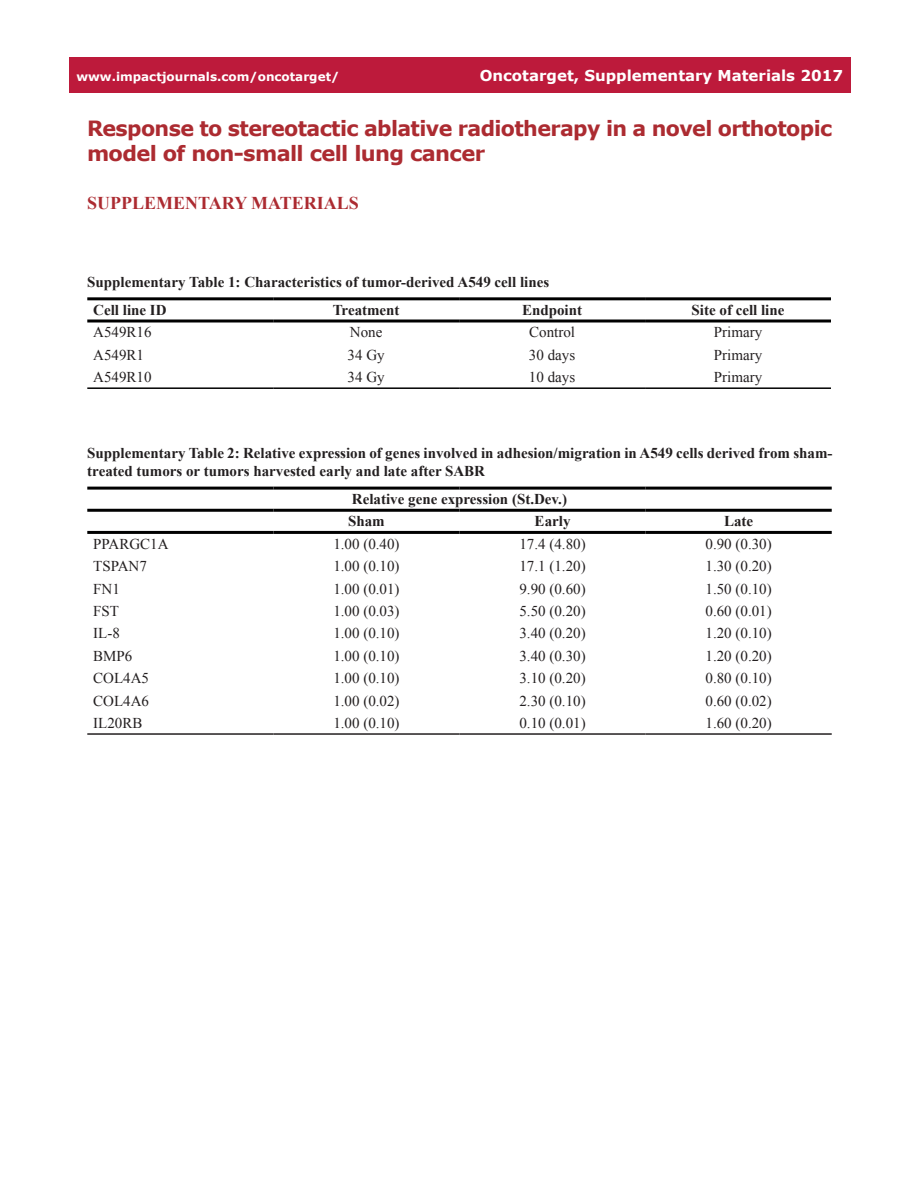
<style>
.page{position:relative;width:918px;height:1188px;background:#fff}
.page>*{position:absolute;margin:0;border:0;box-sizing:border-box;transform-origin:0 0}
.t1{font:700 21px/25.2px "Verdana";letter-spacing:-.03em;color:#ac2b31}
.Heading{font:700 18px "Times New Roman";color:#ac2b31}
.Tabletext{font:15px "Times New Roman";color:#231f20}
.TableHeading{font:700 15px/18px "Times New Roman";color:#231f20}
.Tabletext-2{font:700 15px "Times New Roman";color:#231f20}
.t2{font:700 15px "Verdana";color:#fff}
.t3{font:700 12px "Verdana";color:#fff}
</style>
<div class="page">
<div style="left:69px;top:57px;width:781px;height:36px;background:#bd1a3b"></div>
<hr style="left:87px;top:297px;width:186px;height:3px;background:#000">
<hr style="left:273px;top:297px;width:186px;height:3px;background:#000">
<hr style="left:459px;top:297px;width:186px;height:3px;background:#000">
<hr style="left:645px;top:297px;width:186px;height:3px;background:#000">
<hr style="left:87px;top:320px;width:186px;height:3px;background:#000">
<hr style="left:273px;top:320px;width:186px;height:3px;background:#000">
<hr style="left:459px;top:320px;width:186px;height:3px;background:#000">
<hr style="left:645px;top:320px;width:186px;height:3px;background:#000">
<hr style="left:87px;top:387px;width:186px;height:2px;background:#000">
<hr style="left:273px;top:387px;width:186px;height:2px;background:#000">
<hr style="left:459px;top:387px;width:186px;height:2px;background:#000">
<hr style="left:645px;top:387px;width:186px;height:2px;background:#000">
<svg style="left:87px;top:508px;width:745px;height:23px"></svg>
<hr style="left:87px;top:733px;width:186px;height:2px;background:#231f20">
<hr style="left:273px;top:733px;width:187px;height:2px;background:#231f20">
<hr style="left:460px;top:733px;width:186px;height:2px;background:#231f20">
<hr style="left:646px;top:733px;width:186px;height:2px;background:#231f20">
<hr style="left:87px;top:487px;width:186px;height:3px;background:#000">
<hr style="left:273px;top:487px;width:187px;height:3px;background:#000">
<hr style="left:460px;top:487px;width:186px;height:3px;background:#000">
<hr style="left:646px;top:487px;width:186px;height:3px;background:#000">
<hr style="left:87px;top:509px;width:186px;height:3px;background:#000">
<hr style="left:273px;top:509px;width:187px;height:3px;background:#000">
<hr style="left:460px;top:509px;width:186px;height:3px;background:#000">
<hr style="left:646px;top:509px;width:186px;height:3px;background:#000">
<hr style="left:87px;top:531px;width:186px;height:3px;background:#000">
<hr style="left:273px;top:531px;width:187px;height:3px;background:#000">
<hr style="left:460px;top:531px;width:186px;height:3px;background:#000">
<hr style="left:646px;top:531px;width:186px;height:3px;background:#000">
<p class="t3" style="left:76px;top:68px;width:264px">www.impactjournals.com/oncotarget/</p>
<p class="t2" style="left:480px;top:65px;width:365px">Oncotarget, Supplementary Materials 2017</p>
<p class="t1" style="left:87px;top:115px;width:747px">Response to stereotactic ablative radiotherapy in a novel orthotopic model of non-small cell lung cancer</p>
<p class="Heading" style="left:87px;top:191px;width:273px">SUPPLEMENTARY MATERIALS</p>
<p class="TableHeading" style="left:87px;top:272px;width:463px">Supplementary Table 1: Characteristics of tumor-derived A549 cell lines</p>
<p class="Tabletext-2" style="left:93px;top:300px;width:75px">Cell line ID</p>
<p class="Tabletext-2" style="left:333px;top:300px;width:68px">Treatment</p>
<p class="Tabletext-2" style="left:522px;top:300px;width:62px">Endpoint</p>
<p class="Tabletext-2" style="left:692px;top:300px;width:94px">Site of cell line</p>
<p class="Tabletext" style="left:93px;top:322px;width:60px">A549R16</p>
<p class="Tabletext" style="left:350px;top:322px;width:34px">None</p>
<p class="Tabletext" style="left:529px;top:322px;width:47px">Control</p>
<p class="Tabletext" style="left:714px;top:322px;width:50px">Primary</p>
<p class="Tabletext" style="left:93px;top:345px;width:52px">A549R1</p>
<p class="Tabletext" style="left:348px;top:345px;width:39px">34 Gy</p>
<p class="Tabletext" style="left:529px;top:345px;width:48px">30 days</p>
<p class="Tabletext" style="left:714px;top:345px;width:50px">Primary</p>
<p class="Tabletext" style="left:93px;top:367px;width:60px">A549R10</p>
<p class="Tabletext" style="left:348px;top:367px;width:39px">34 Gy</p>
<p class="Tabletext" style="left:529px;top:367px;width:48px">10 days</p>
<p class="Tabletext" style="left:714px;top:367px;width:50px">Primary</p>
<p class="TableHeading" style="left:87px;top:444px;width:747px">Supplementary Table 2: Relative expression of genes involved in adhesion/migration in A549 cells derived from sham&shy;treated tumors or tumors harvested early and late after SABR</p>
<p class="Tabletext-2" style="left:352px;top:489px;width:217px">Relative gene expression (St.Dev.)</p>
<p class="Tabletext-2" style="left:348px;top:511px;width:38px">Sham</p>
<p class="Tabletext-2" style="left:535px;top:511px;width:37px">Early</p>
<p class="Tabletext-2" style="left:724px;top:511px;width:31px">Late</p>
<p class="Tabletext" style="left:93px;top:534px;width:77px">PPARGC1A</p>
<p class="Tabletext" style="left:333px;top:534px;width:68px">1.00 (0.40)</p>
<p class="Tabletext" style="left:519px;top:534px;width:68px">17.4 (4.80)</p>
<p class="Tabletext" style="left:706px;top:534px;width:68px">0.90 (0.30)</p>
<p class="Tabletext" style="left:93px;top:556px;width:55px">TSPAN7</p>
<p class="Tabletext" style="left:333px;top:556px;width:68px">1.00 (0.10)</p>
<p class="Tabletext" style="left:519px;top:556px;width:68px">17.1 (1.20)</p>
<p class="Tabletext" style="left:706px;top:556px;width:68px">1.30 (0.20)</p>
<p class="Tabletext" style="left:93px;top:579px;width:28px">FN1</p>
<p class="Tabletext" style="left:333px;top:579px;width:68px">1.00 (0.01)</p>
<p class="Tabletext" style="left:519px;top:579px;width:68px">9.90 (0.60)</p>
<p class="Tabletext" style="left:706px;top:579px;width:68px">1.50 (0.10)</p>
<p class="Tabletext" style="left:93px;top:601px;width:27px">FST</p>
<p class="Tabletext" style="left:333px;top:601px;width:68px">1.00 (0.03)</p>
<p class="Tabletext" style="left:519px;top:601px;width:68px">5.50 (0.20)</p>
<p class="Tabletext" style="left:706px;top:601px;width:68px">0.60 (0.01)</p>
<p class="Tabletext" style="left:93px;top:623px;width:28px">IL-8</p>
<p class="Tabletext" style="left:333px;top:623px;width:68px">1.00 (0.10)</p>
<p class="Tabletext" style="left:519px;top:623px;width:68px">3.40 (0.20)</p>
<p class="Tabletext" style="left:706px;top:623px;width:68px">1.20 (0.10)</p>
<p class="Tabletext" style="left:93px;top:646px;width:41px">BMP6</p>
<p class="Tabletext" style="left:333px;top:646px;width:68px">1.00 (0.10)</p>
<p class="Tabletext" style="left:519px;top:646px;width:68px">3.40 (0.30)</p>
<p class="Tabletext" style="left:706px;top:646px;width:68px">1.20 (0.20)</p>
<p class="Tabletext" style="left:93px;top:668px;width:57px">COL4A5</p>
<p class="Tabletext" style="left:333px;top:668px;width:68px">1.00 (0.10)</p>
<p class="Tabletext" style="left:519px;top:668px;width:68px">3.10 (0.20)</p>
<p class="Tabletext" style="left:706px;top:668px;width:68px">0.80 (0.10)</p>
<p class="Tabletext" style="left:93px;top:691px;width:57px">COL4A6</p>
<p class="Tabletext" style="left:333px;top:691px;width:68px">1.00 (0.02)</p>
<p class="Tabletext" style="left:519px;top:691px;width:68px">2.30 (0.10)</p>
<p class="Tabletext" style="left:706px;top:691px;width:68px">0.60 (0.02)</p>
<p class="Tabletext" style="left:93px;top:713px;width:51px">IL20RB</p>
<p class="Tabletext" style="left:333px;top:713px;width:68px">1.00 (0.10)</p>
<p class="Tabletext" style="left:519px;top:713px;width:68px">0.10 (0.01)</p>
<p class="Tabletext" style="left:706px;top:713px;width:68px">1.60 (0.20)</p>
</div>
